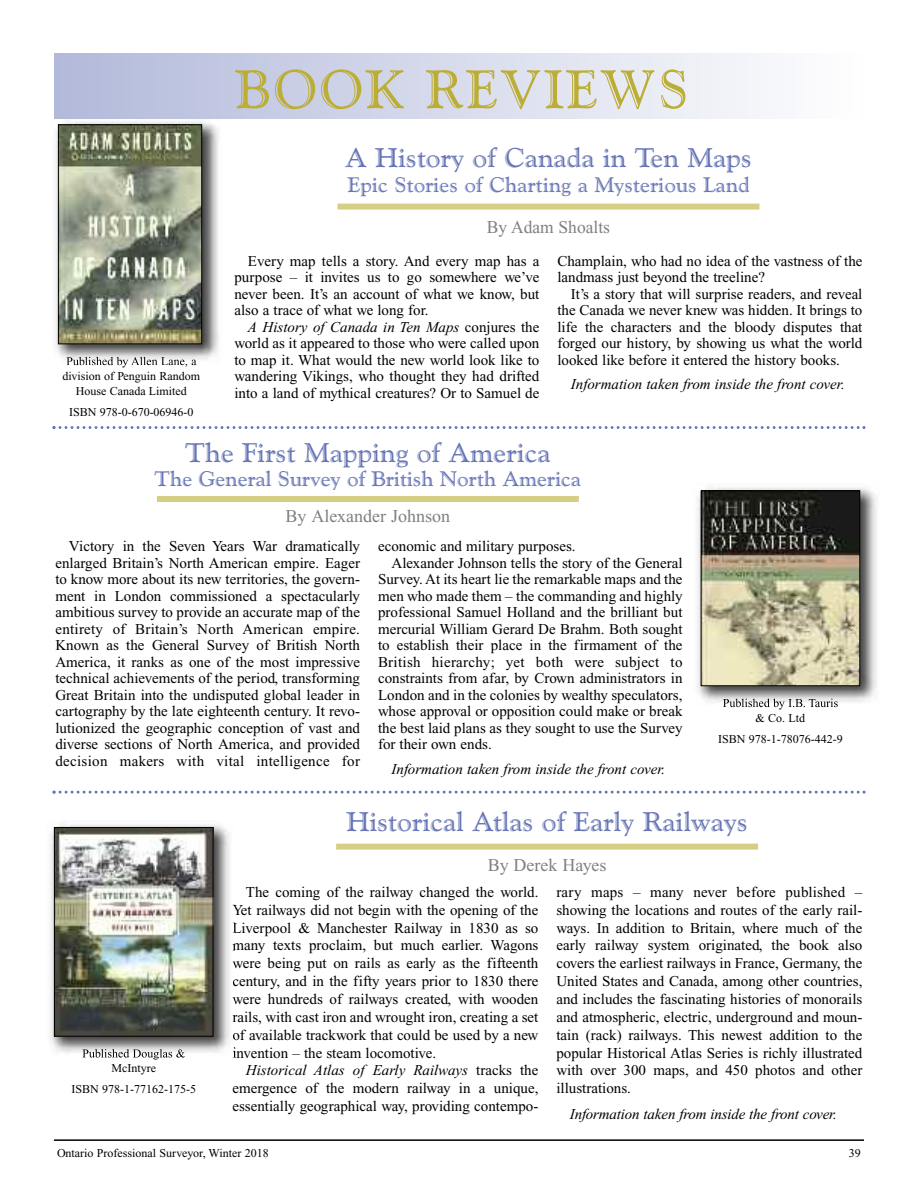
<style>
.page{position:relative;width:918px;height:1188px;background:#fff}
.page>*{position:absolute;margin:0;border:0;box-sizing:border-box;transform-origin:0 0}
.t1{font:54px "Goudy Handtooled BT";letter-spacing:.05em;color:#bcae35}
.t2{font:27px "Goudy Handtooled BT";color:#6574b5;scale:1.05 1}
.t3{font:21px "Goudy Handtooled BT";letter-spacing:-.005em;color:#6574b5;scale:1.05 1}
.t4{font:18px "Times New Roman";color:#808080}
.t5{font:15px/16.5px "Times New Roman";color:#000;text-align:justify}
.t6{font:italic 15px "Times New Roman";color:#000}
.t7{font:15px "Times New Roman";letter-spacing:.02em;color:#000}
.t8{font:12px/20.7px "Times New Roman";color:#000;text-align:center}
.s1{font-style:italic}
</style>
<div class="page">
<svg style="left:52px;top:426px;width:813px;height:3px"></svg>
<svg style="left:53px;top:791px;width:813px;height:3px"></svg>
<img style="left:55px;top:121px;width:164px;height:244px">
<img style="left:66px;top:357px;width:62px;height:8px">
<img style="left:60px;top:126px;width:140px;height:216px">
<div style="left:58px;top:124px;width:144px;height:220px;border:1px solid #000"></div>
<img style="left:697px;top:487px;width:180px;height:220px">
<img style="left:723px;top:699px;width:61px;height:8px">
<img style="left:703px;top:492px;width:155px;height:192px">
<div style="left:701px;top:490px;width:159px;height:196px;border:1px solid #000"></div>
<div style="left:54px;top:54px;width:810px;height:65px;background:linear-gradient(to right,#b2b9da,#fefeff)"></div>
<div style="left:338px;top:204px;width:421px;height:6px;background:#d7ce86"></div>
<div style="left:336px;top:844px;width:422px;height:6px;background:#d7ce86"></div>
<div style="left:157px;top:496px;width:422px;height:6px;background:#d7ce86"></div>
<hr style="left:54px;top:1139px;width:810px;height:2px;background:#000">
<img style="left:50px;top:824px;width:183px;height:233px">
<img style="left:82px;top:1049px;width:65px;height:8px">
<img style="left:56px;top:829px;width:155px;height:206px">
<div style="left:54px;top:827px;width:159px;height:210px;border:1px solid #000"></div>
<p class="t8" style="left:62px;top:370px;width:139px;line-height:15px">division of Penguin Random<br>House Canada Limited</p>
<p class="t8" style="left:69px;top:403px;width:126px">ISBN 978-0-670-06946-0</p>
<h1 class="t1" style="left:235px;top:68px;width:454px">BOOK REVIEWS</h1>
<h2 class="t2" style="left:345px;top:148px;width:389px">A History of Canada in Ten Maps</h2>
<h3 class="t3" style="left:347px;top:176px;width:384px">Epic Stories of Charting a Mysterious Land</h3>
<p class="t4" style="left:487px;top:221px;width:125px">By Adam Shoalts</p>
<p class="t5" style="left:234px;top:254px;width:307px;text-indent:14px">Every map tells a story. And every map has a purpose – it invites us to go somewhere we’ve never been. It’s an account of what we know, but also a trace of what we long for.</p>
<p class="t5" style="left:234px;top:320px;width:307px;text-indent:14px"><span class="s1">A History of Canada in Ten Maps</span> conjures the world as it appeared to those who were called upon to map it. What would the new world look like to wandering Vikings, who thought they had drifted into a land of mythical creatures? Or to Samuel de</p>
<p class="t5" style="left:557px;top:254px;width:307px">Champlain, who had no idea of the vastness of the landmass just beyond the treeline?</p>
<p class="t5" style="left:557px;top:287px;width:307px;text-indent:13px">It’s a story that will surprise readers, and reveal the Canada we never knew was hidden. It brings to life the characters and the bloody disputes that forged our history, by showing us what the world looked like before it entered the history books.</p>
<p class="t6" style="left:571px;top:379px;width:275px">Information taken from inside the front cover.</p>
<h2 class="t2" style="left:185px;top:442px;width:350px">The First Mapping of America</h2>
<h3 class="t3" style="left:155px;top:471px;width:408px">The General Survey of British North America</h3>
<p class="t4" style="left:286px;top:509px;width:166px">By Alexander Johnson</p>
<p class="t5" style="left:55px;top:539px;width:306px;text-indent:14px">Victory in the Seven Years War dramatically enlarged Britain’s North American empire. Eager to know more about its new territories, the govern&shy;ment in London commissioned a spectacularly ambitious survey to provide an accurate map of the entirety of Britain’s North American empire.<br>Known as the General Survey of British North America, it ranks as one of the most impressive technical achievements of the period, transforming Great Britain into the undisputed global leader in cartography by the late eighteenth century. It revo&shy;lutionized the geographic conception of vast and diverse sections of North America, and provided decision makers with vital intelligence for</p>
<p class="t5" style="left:378px;top:539px;width:199px">economic and military purposes.</p>
<p class="t5" style="left:392px;top:556px;width:293px">Alexander Johnson tells the story of the General</p>
<p class="t5" style="left:378px;top:572px;width:306px">Survey. At its heart lie the remarkable maps and the</p>
<p class="t5" style="left:378px;top:589px;width:306px">men who made them – the commanding and highly</p>
<p class="t5" style="left:378px;top:605px;width:306px">professional Samuel Holland and the brilliant but</p>
<p class="t5" style="left:378px;top:622px;width:306px">mercurial William Gerard De Brahm. Both sought</p>
<p class="t5" style="left:378px;top:638px;width:306px">to establish their place in the firmament of the</p>
<p class="t7" style="left:378px;top:656px;width:306px">British hierarchy; yet both were subject to</p>
<p class="t5" style="left:378px;top:671px;width:306px">constraints from afar, by Crown administrators in</p>
<p class="t5" style="left:378px;top:688px;width:306px">London and in the colonies by wealthy speculators,</p>
<p class="t5" style="left:378px;top:704px;width:306px">whose approval or opposition could make or break</p>
<p class="t5" style="left:378px;top:721px;width:306px">the best laid plans as they sought to use the Survey</p>
<p class="t5" style="left:378px;top:737px;width:115px">for their own ends.</p>
<p class="t6" style="left:392px;top:763px;width:275px">Information taken from inside the front cover.</p>
<p class="t8" style="left:718px;top:709px;width:126px">&amp; Co. Ltd<br>ISBN 978-1-78076-442-9</p>
<p class="t8" style="left:71px;top:1059px;width:126px">McIntyre<br>ISBN 978-1-77162-175-5</p>
<h2 class="t2" style="left:347px;top:812px;width:384px">Historical Atlas of Early Railways</h2>
<p class="t4" style="left:488px;top:859px;width:120px">By Derek Hayes</p>
<p class="t5" style="left:232px;top:884px;width:308px;line-height:17.9px;text-indent:14px">The coming of the railway changed the world.<br>Yet railways did not begin with the opening of the Liverpool &amp; Manchester Railway in 1830 as so many texts proclaim, but much earlier. Wagons were being put on rails as early as the fifteenth century, and in the fifty years prior to 1830 there were hundreds of railways created, with wooden rails, with cast iron and wrought iron, creating a set of available trackwork that could be used by a new invention – the steam locomotive.</p>
<p class="t5" style="left:232px;top:1063px;width:308px;line-height:17.9px;text-indent:14px"><span class="s1">Historical Atlas of Early Railways</span> tracks the emergence of the modern railway in a unique, essentially geographical way, providing contempo-</p>
<p class="t5" style="left:556px;top:884px;width:308px;line-height:17.9px">rary maps – many never before published – showing the locations and routes of the early rail&shy;ways. In addition to Britain, where much of the early railway system originated, the book also covers the earliest railways in France, Germany, the United States and Canada, among other countries, and includes the fascinating histories of monorails and atmospheric, electric, underground and moun&shy;tain (rack) railways. This newest addition to the popular Historical Atlas Series is richly illustrated with over 300 maps, and 450 photos and other illustrations.</p>
<p class="t6" style="left:570px;top:1109px;width:269px">Information taken from inside the front cover.</p>
<p class="t8" style="left:57px;top:1143px;width:213px">Ontario Professional Surveyor, Winter 2018</p>
<p class="t8" style="left:849px;top:1143px;width:13px">39</p>
</div>
